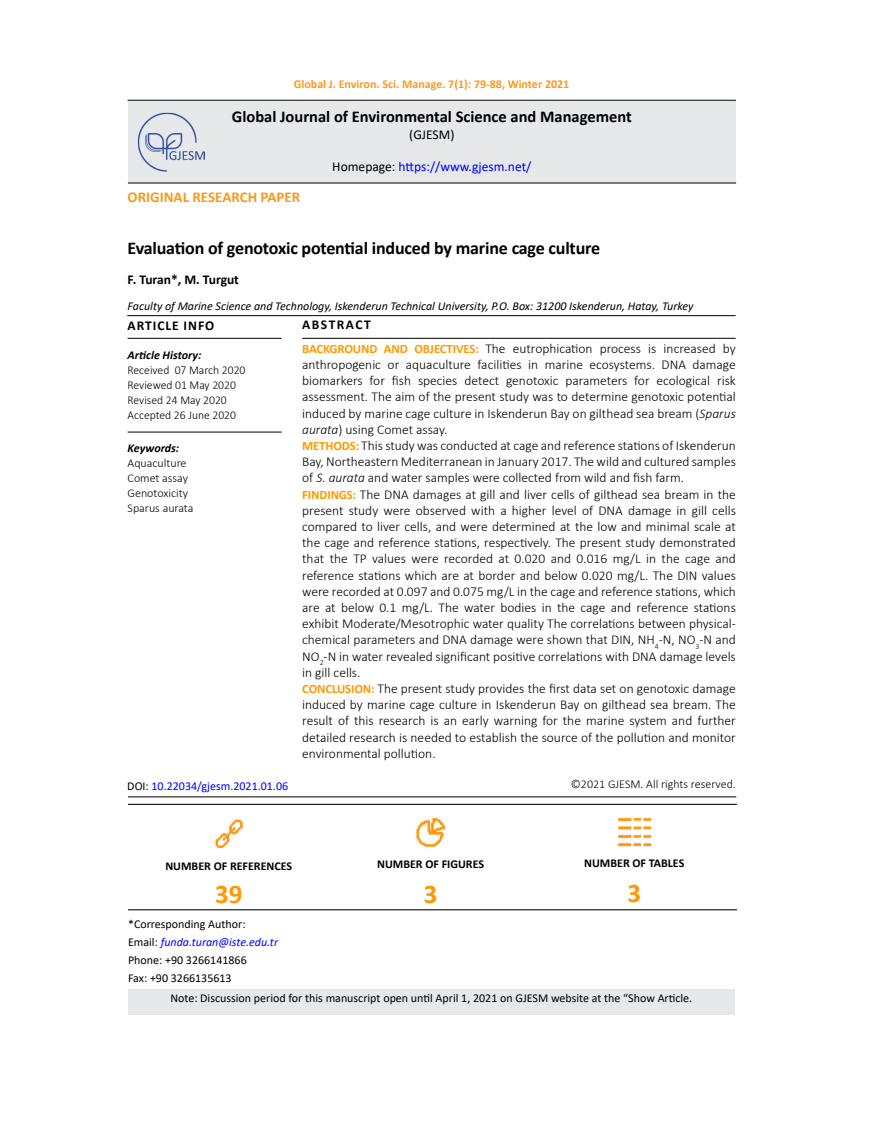
<style>
.page{position:relative;width:872px;height:1127px;background:#fff}
.page>*{position:absolute;margin:0;border:0;box-sizing:border-box;transform-origin:0 0}
.t1{font:700 27px "Calibri";color:#f90}
.t2{font:700 18px "Calibri";letter-spacing:-.01em;color:#000}
.t3{font:700 16.5px "Calibri";color:#000}
.t4{font:700 15px "Calibri";color:#f8991d}
.t5{font:300 13.5px/16.2px "Calibri";color:#000}
.t6{font:13.5px "Calibri";color:#00f}
.t7{font:700 13.5px "Calibri";color:#000}
.t8{font:700 13.5px "Calibri";letter-spacing:.07em;color:#000}
.t9{font:700 13.5px "Calibri";letter-spacing:.11em;color:#000}
.t10{font:13.5px "Calibri";color:#000}
.t11{font:12px/18px "Calibri";color:#000}
.t12{font:300 12px/15px "Calibri";color:#000}
.t13{font:italic 12px "Calibri";color:#000}
.t14{font:700 12px "Calibri";color:#f8991d}
.t15{font:700 12px "Calibri";color:#000}
.t16{font:12px "Calibri";color:#00f}
.t17{font:italic 700 12px "Calibri";color:#000}
.s1{color:#000}
.s2{font-weight:700;font-size:12.75px;color:#f90}
.s3{font-style:italic}
.s4{font-style:italic;color:#00f}
</style>
<div class="page">
<hr style="left:128px;top:100px;width:608px;height:1px;background:#000">
<div style="left:128px;top:101px;width:608px;height:82px;background:#e7e8ea"></div>
<hr style="left:128px;top:338px;width:153px;height:1px;background:#000">
<hr style="left:302px;top:338px;width:433px;height:1px;background:#000">
<hr style="left:128px;top:432px;width:153px;height:1px;background:#000">
<hr style="left:127px;top:315px;width:608px;height:1px;background:#000">
<hr style="left:128px;top:796px;width:608px;height:1px;background:#000">
<hr style="left:128px;top:183px;width:608px;height:1px;background:#000">
<hr style="left:128px;top:804px;width:201px;height:1px;background:#000">
<hr style="left:329px;top:804px;width:203px;height:1px;background:#000">
<hr style="left:532px;top:804px;width:205px;height:1px;background:#000">
<hr style="left:128px;top:909px;width:201px;height:1px;background:#000">
<hr style="left:329px;top:909px;width:203px;height:1px;background:#000">
<hr style="left:532px;top:909px;width:205px;height:1px;background:#000">
<img style="left:215px;top:819px;width:28px;height:30px">
<img style="left:416px;top:818px;width:29px;height:29px">
<img style="left:618px;top:817px;width:33px;height:30px">
<div style="left:128px;top:989px;width:607px;height:25px;background:#e7e8ea"></div>
<img style="left:138px;top:113px;width:67px;height:58px">
<p class="t14" style="left:294px;top:75px;width:277px">Global J. Environ. Sci. Manage. 7(1): 79-88, Winter 2021</p>
<p class="t3" style="left:232px;top:105px;width:401px">Global Journal of Environmental Science and Management</p>
<p class="t10" style="left:409px;top:125px;width:47px">(GJESM)</p>
<p class="t6" style="left:332px;top:157px;width:201px"><span class="s1">Homepage:</span> https://www.gjesm.net/</p>
<p class="t4" style="left:128px;top:187px;width:174px">ORIGINAL RESEARCH PAPER</p>
<h2 class="t2" style="left:128px;top:235px;width:474px">Evaluation of genotoxic potential induced by marine cage culture</h2>
<p class="t7" style="left:128px;top:270px;width:113px">F. Turan*, M. Turgut</p>
<p class="t13" style="left:128px;top:298px;width:567px">Faculty of Marine Science and Technology, Iskenderun Technical University, P.O. Box: 31200 Iskenderun, Hatay, Turkey</p>
<p class="t5" style="left:302px;top:340px;width:435px"><span class="s2">BACKGROUND AND OBJECTIVES:</span> The eutrophication process is increased by anthropogenic or aquaculture facilities in marine ecosystems. DNA damage biomarkers for fish species detect genotoxic parameters for ecological risk assessment. The aim of the present study was to determine genotoxic potential induced by marine cage culture in Iskenderun Bay on gilthead sea bream (<span class="s3">Sparus aurata</span>) using Comet assay.<br><span class="s2">METHODS:</span> This study was conducted at cage and reference stations of Iskenderun Bay, Northeastern Mediterranean in January 2017. The wild and cultured samples of <span class="s3">S. aurata</span> and water samples were collected from wild and fish farm.<br><span class="s2">FINDINGS:</span> The DNA damages at gill and liver cells of gilthead sea bream in the present study were observed with a higher level of DNA damage in gill cells compared to liver cells, and were determined at the low and minimal scale at the cage and reference stations, respectively. The present study demonstrated that the TP values were recorded at 0.020 and 0.016 mg/L in the cage and reference stations which are at border and below 0.020 mg/L. The DIN values were recorded at 0.097 and 0.075 mg/L in the cage and reference stations, which are at below 0.1 mg/L. The water bodies in the cage and reference stations exhibit Moderate/Mesotrophic water quality The correlations between physical&shy;chemical parameters and DNA damage were shown that DIN, NH<sub>4</sub>-N, NO<sub>3</sub>-N and NO<sub>2</sub>-N in water revealed significant positive correlations with DNA damage levels in gill cells.<br><span class="s2">CONCLUSION:</span> The present study provides the first data set on genotoxic damage induced by marine cage culture in Iskenderun Bay on gilthead sea bream. The result of this research is an early warning for the marine system and further detailed research is needed to establish the source of the pollution and monitor environmental pollution.</p>
<p class="t12" style="left:571px;top:777px;width:166px">©2021 GJESM. All rights reserved.</p>
<p class="t9" style="left:302px;top:315px;width:70px">ABSTRACT</p>
<p class="t8" style="left:128px;top:316px;width:88px">ARTICLE INFO</p>
<p class="t17" style="left:128px;top:347px;width:75px">Article History:</p>
<p class="t12" style="left:128px;top:363px;width:119px">Received 07 March 2020<br>Reviewed 01 May 2020<br>Revised 24 May 2020<br>Accepted 26 June 2020</p>
<p class="t17" style="left:128px;top:439px;width:53px">Keywords:</p>
<p class="t12" style="left:128px;top:455px;width:67px">Aquaculture<br>Comet assay<br>Genotoxicity<br>Sparus aurata</p>
<p class="t16" style="left:127px;top:778px;width:162px"><span class="s1">DOI:</span> 10.22034/gjesm.2021.01.06</p>
<p class="t15" style="left:165px;top:857px;width:128px">NUMBER OF REFERENCES</p>
<h1 class="t1" style="left:215px;top:875px;width:29px">39</h1>
<p class="t11" style="left:128px;top:915px;width:152px">*Corresponding Author:<br>Email: <span class="s4">funda.turan@iste.edu.tr<br></span>Phone: +90 3266141866<br>Fax: +90 3266135613</p>
<p class="t15" style="left:377px;top:855px;width:108px">NUMBER OF FIGURES</p>
<h1 class="t1" style="left:424px;top:875px;width:15px">3</h1>
<p class="t15" style="left:584px;top:854px;width:102px">NUMBER OF TABLES</p>
<h1 class="t1" style="left:627px;top:874px;width:15px">3</h1>
<p class="t11" style="left:170px;top:989px;width:523px">Note: Discussion period for this manuscript open until April 1, 2021 on GJESM website at the “Show Article.</p>
</div>
